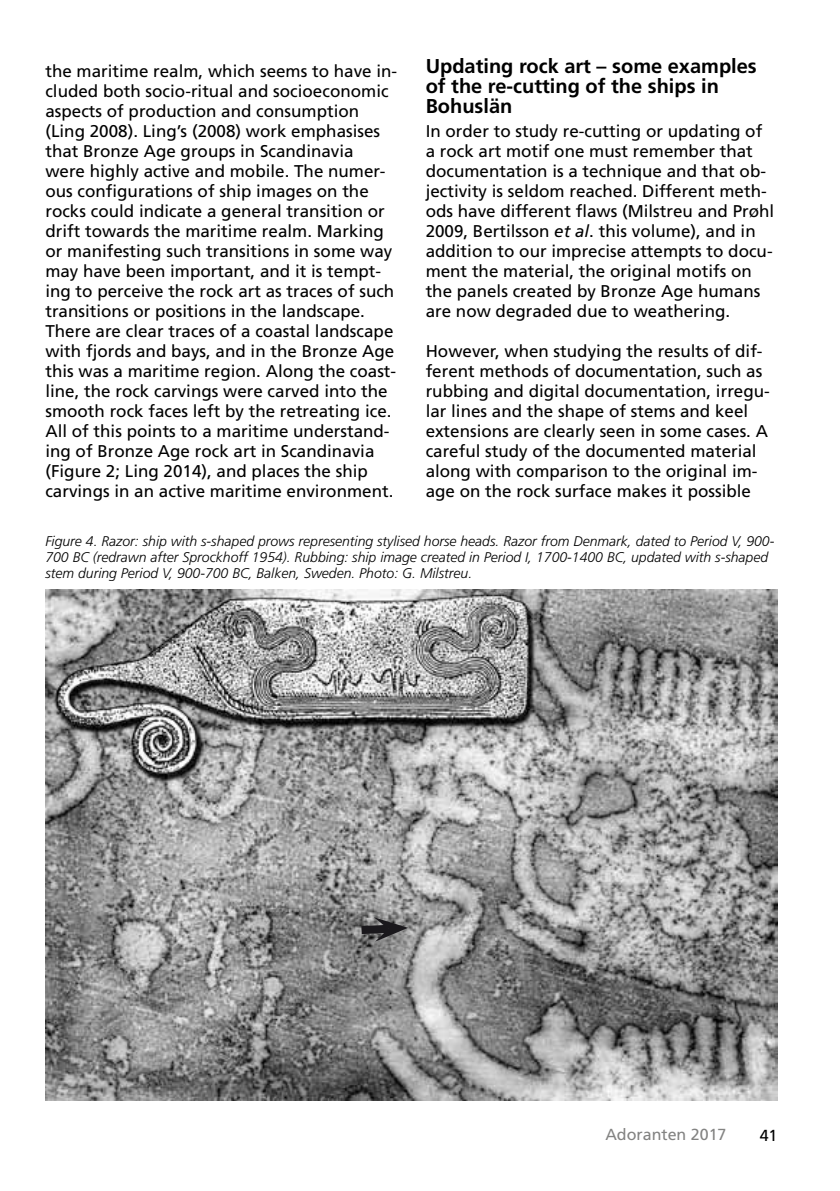
<style>
.page{position:relative;width:840px;height:1191px;background:#fff}
.page>*{position:absolute;margin:0;border:0;box-sizing:border-box;transform-origin:0 0}
.t1{font:700 20px/20px "Frutiger";color:#000}
.t2{font:17px/20px "Frutiger";color:#000}
.t3{font:16px "Frutiger";color:#838382}
.t4{font:16px "Frutiger";color:#000}
.t5{font:italic 300 14px/16px "Frutiger";color:#000}
.s1{font-style:italic}
</style>
<div class="page">
<img style="left:45px;top:590px;width:732px;height:510px">
<svg style="left:353px;top:917px;width:55px;height:24px"></svg>
<p class="t2" style="left:45px;top:61px;width:353px">the maritime realm, which seems to have in&shy;cluded both socio-ritual and socioeconomic aspects of production and consumption (Ling 2008). Ling’s (2008) work emphasises that Bronze Age groups in Scandinavia were highly active and mobile. The numer&shy;ous configurations of ship images on the rocks could indicate a general transition or drift towards the maritime realm. Marking or manifesting such transitions in some way may have been important, and it is tempt&shy;ing to perceive the rock art as traces of such transitions or positions in the landscape.<br>There are clear traces of a coastal landscape with fjords and bays, and in the Bronze Age this was a maritime region. Along the coast&shy;line, the rock carvings were carved into the smooth rock faces left by the retreating ice.<br>All of this points to a maritime understand&shy;ing of Bronze Age rock art in Scandinavia (Figure 2; Ling 2014), and places the ship carvings in an active maritime environment.</p>
<p class="t1" style="left:425px;top:56px;width:332px">Updating rock art – some examples of the re-cutting of the ships in<br>Bohuslän</p>
<p class="t2" style="left:425px;top:121px;width:350px">In order to study re-cutting or updating of a rock art motif one must remember that documentation is a technique and that ob&shy;jectivity is seldom reached. Different meth&shy;ods have different flaws (Milstreu and Prøhl 2009, Bertilsson <span class="s1">et al</span>. this volume), and in addition to our imprecise attempts to docu&shy;ment the material, the original motifs on the panels created by Bronze Age humans are now degraded due to weathering.</p>
<p class="t2" style="left:425px;top:341px;width:345px">However, when studying the results of dif&shy;ferent methods of documentation, such as rubbing and digital documentation, irregu&shy;lar lines and the shape of stems and keel extensions are clearly seen in some cases. A careful study of the documented material along with comparison to the original im&shy;age on the rock surface makes it possible</p>
<p class="t5" style="left:45px;top:533px;width:730px">Figure 4. Razor: ship with s-shaped prows representing stylised horse heads. Razor from Denmark, dated to Period V, 900-<br>700 BC (redrawn after Sprockhoff 1954). Rubbing: ship image created in Period I, 1700-1400 BC, updated with s-shaped stem during Period V, 900-700 BC, Balken, Sweden. Photo: G. Milstreu.</p>
<p class="t3" style="left:605px;top:1124px;width:122px">Adoranten 2017</p>
<p class="t4" style="left:759px;top:1125px;width:19px">41</p>
</div>
